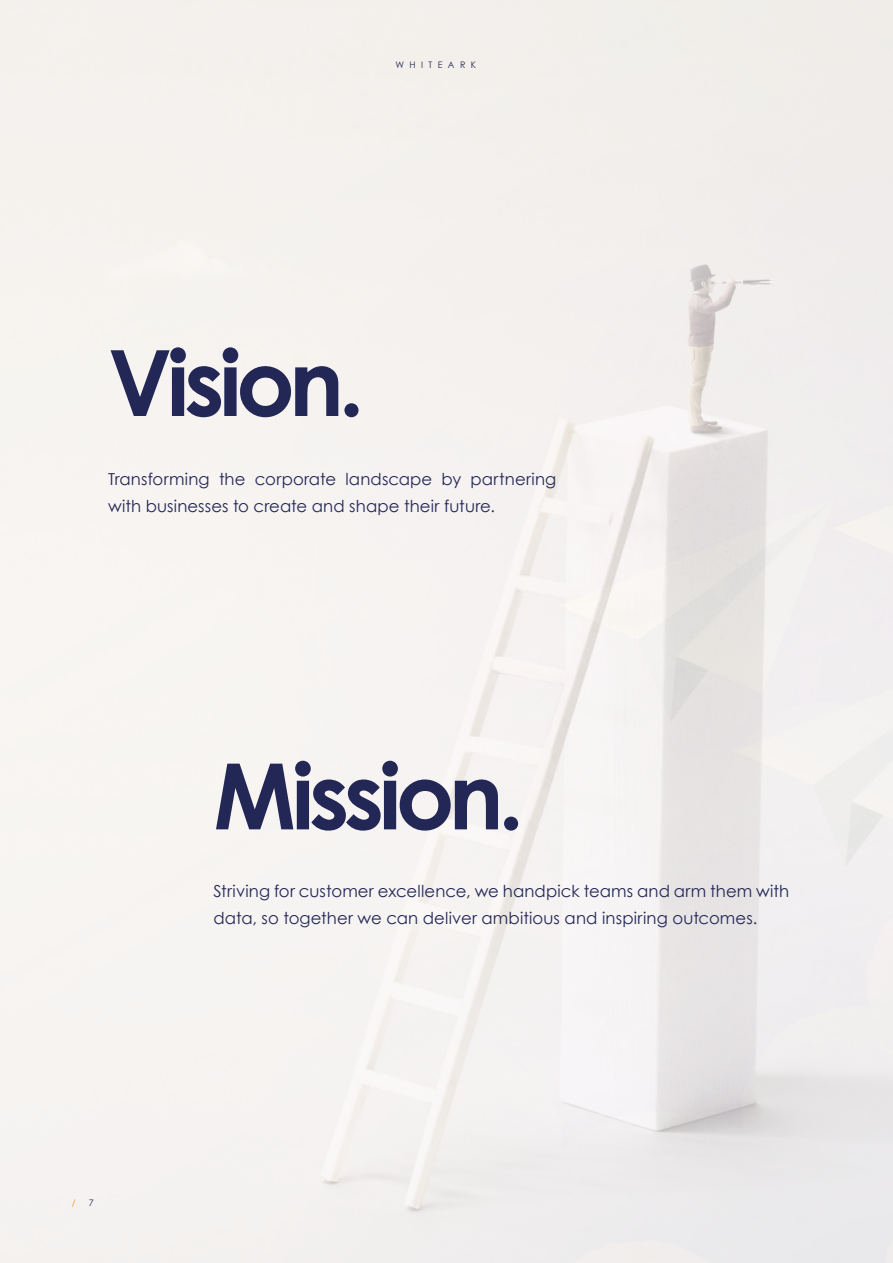
<style>
.page{position:relative;width:893px;height:1263px;background:#fff}
.page>*{position:absolute;margin:0;border:0;box-sizing:border-box;transform-origin:0 0}
.t1{font:700 91.5px "Century Gothic";letter-spacing:-.055em;color:#232756}
.t2{font:16.5px/27px "Century Gothic";letter-spacing:.005em;color:#232756}
.t3{font:9px "Century Gothic";letter-spacing:.6em;color:#232756}
.t4{font:9px "Century Gothic";color:#f8951f}
</style>
<div class="page">
<div style="left:0;top:0;width:893px;height:1263px;background:linear-gradient(to right,#f8f5f2,#edeaeb)"></div>
<p class="t3" style="left:395px;top:58px;width:82px">WHITEARK</p>
<h1 class="t1" style="left:108px;top:313px;width:258px">Vision.</h1>
<p class="t2" style="left:108px;top:465px;width:450px">Transforming the corporate landscape by partnering with businesses to create and shape their future.</p>
<h1 class="t1" style="left:213px;top:727px;width:312px">Mission.</h1>
<p class="t2" style="left:213px;top:877px;width:577px">Striving for customer excellence, we handpick teams and arm them with data, so together we can deliver ambitious and inspiring outcomes.</p>
<p class="t4" style="left:72px;top:1196px;width:5px">/</p>
<p class="t3" style="left:89px;top:1196px;width:6px">7</p>
</div>
